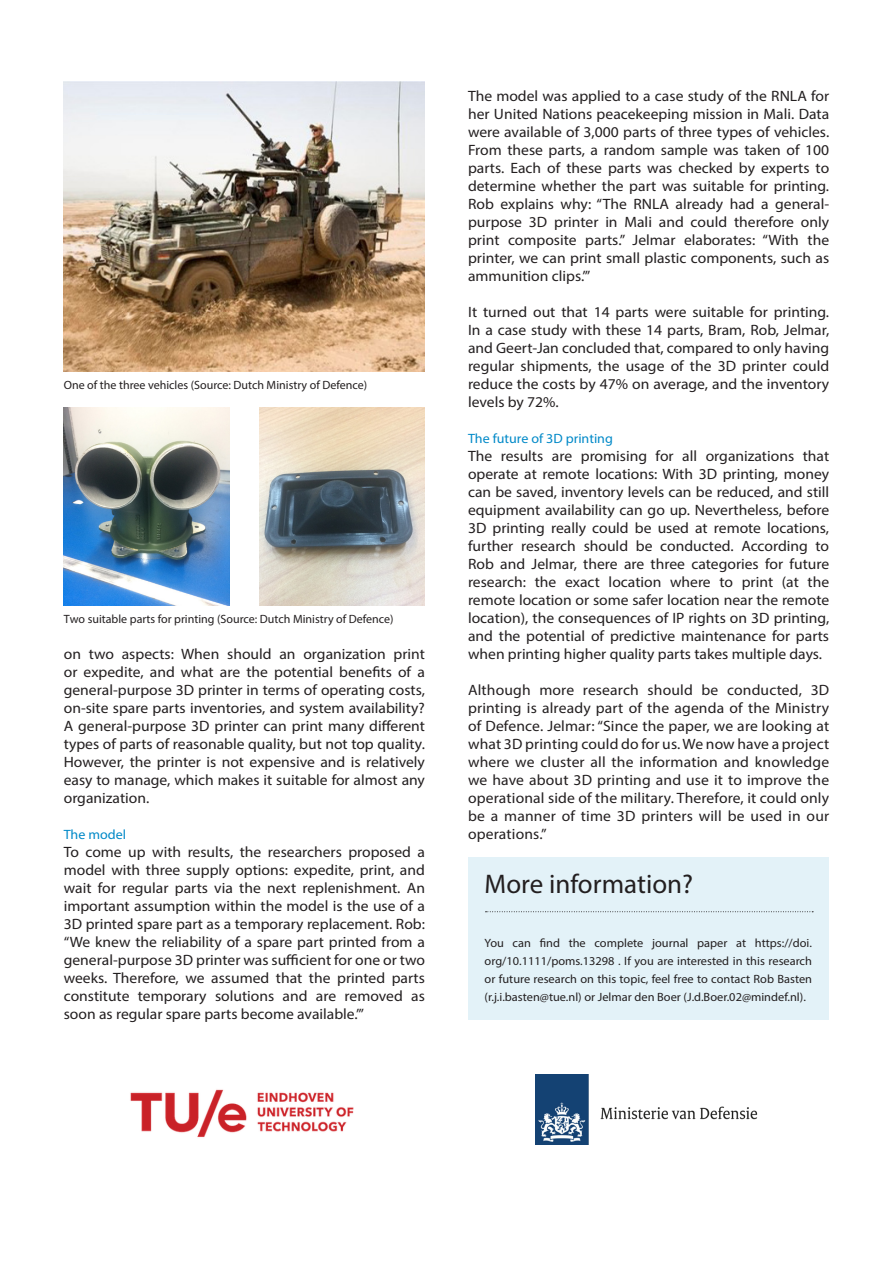
<style>
.page{position:relative;width:893px;height:1263px;background:#fff}
.page>*{position:absolute;margin:0;border:0;box-sizing:border-box;transform-origin:0 0}
.Titel_kadertekst{font:27px "Myriad Pro";color:#231f20}
.Hoofdtekst{font:15px/18px "Myriad Pro";color:#231f20;text-align:justify;scale:1.04 1}
.Alineakopje{font:13.5px "Myriad Pro";color:#0089c8;scale:1.04 1}
.Kadertekst{font:12px/18px "Myriad Pro";color:#231f20;text-align:justify}
.Foto_ondertitel{font:12px "Myriad Pro";color:#231f20}
</style>
<div class="page">
<div style="left:468px;top:857px;width:361px;height:162px;background:#e3f2f8"></div>
<svg style="left:485px;top:911px;width:328px;height:1px"></svg>
<img style="left:64px;top:82px;width:361px;height:289px">
<img style="left:64px;top:407px;width:166px;height:198px">
<img style="left:259px;top:407px;width:166px;height:198px">
<img style="left:130px;top:1089px;width:224px;height:49px">
<img style="left:535px;top:1074px;width:223px;height:71px">
<p class="Foto_ondertitel" style="left:64px;top:378px;width:305px">One of the three vehicles (Source: Dutch Ministry of Defence)</p>
<p class="Foto_ondertitel" style="left:64px;top:612px;width:331px">Two suitable parts for printing (Source: Dutch Ministry of Defence)</p>
<p class="Hoofdtekst" style="left:64px;top:645px;width:349px">on two aspects: When should an organization print or expedite, and what are the potential benefits of a general-purpose 3D printer in terms of operating costs, on-site spare parts inventories, and system availability?<br>A general-purpose 3D printer can print many different types of parts of reasonable quality, but not top quality.<br>However, the printer is not expensive and is relatively easy to manage, which makes it suitable for almost any organization.</p>
<p class="Alineakopje" style="left:64px;top:826px;width:61px">The model</p>
<p class="Hoofdtekst" style="left:64px;top:843px;width:349px">To come up with results, the researchers proposed a model with three supply options: expedite, print, and wait for regular parts via the next replenishment. An important assumption within the model is the use of a 3D printed spare part as a temporary replacement. Rob: “We knew the reliability of a spare part printed from a general-purpose 3D printer was sufficient for one or two weeks. Therefore, we assumed that the printed parts constitute temporary solutions and are removed as soon as regular spare parts become available.’”</p>
<p class="Hoofdtekst" style="left:468px;top:87px;width:349px">The model was applied to a case study of the RNLA for her United Nations peacekeeping mission in Mali. Data were available of 3,000 parts of three types of vehicles.<br>From these parts, a random sample was taken of 100 parts. Each of these parts was checked by experts to determine whether the part was suitable for printing.<br>Rob explains why: “The RNLA already had a general&shy;purpose 3D printer in Mali and could therefore only print composite parts.’’ Jelmar elaborates: “With the printer, we can print small plastic components, such as ammunition clips.’”</p>
<p class="Hoofdtekst" style="left:468px;top:303px;width:349px">It turned out that 14 parts were suitable for printing.<br>In a case study with these 14 parts, Bram, Rob, Jelmar, and Geert-Jan concluded that, compared to only having regular shipments, the usage of the 3D printer could reduce the costs by 47% on average, and the inventory levels by 72%.</p>
<p class="Alineakopje" style="left:468px;top:430px;width:141px">The future of 3D printing</p>
<p class="Hoofdtekst" style="left:468px;top:447px;width:349px">The results are promising for all organizations that operate at remote locations: With 3D printing, money can be saved, inventory levels can be reduced, and still equipment availability can go up. Nevertheless, before 3D printing really could be used at remote locations, further research should be conducted. According to Rob and Jelmar, there are three categories for future research: the exact location where to print (at the remote location or some safer location near the remote location), the consequences of IP rights on 3D printing, and the potential of predictive maintenance for parts when printing higher quality parts takes multiple days.</p>
<p class="Hoofdtekst" style="left:468px;top:681px;width:349px">Although more research should be conducted, 3D printing is already part of the agenda of the Ministry of Defence. Jelmar: “Since the paper, we are looking at what 3D printing could do for us. We now have a project where we cluster all the information and knowledge we have about 3D printing and use it to improve the operational side of the military. Therefore, it could only be a manner of time 3D printers will be used in our operations.”</p>
<p class="Titel_kadertekst" style="left:485px;top:868px;width:210px">More information?</p>
<p class="Kadertekst" style="left:485px;top:934px;width:329px">You can find the complete journal paper at https://doi. org/10.1111/poms.13298 . If you are interested in this research or future research on this topic, feel free to contact Rob Basten (r.j.i.basten@tue.nl) or Jelmar den Boer (J.d.Boer.02@mindef.nl).</p>
</div>
